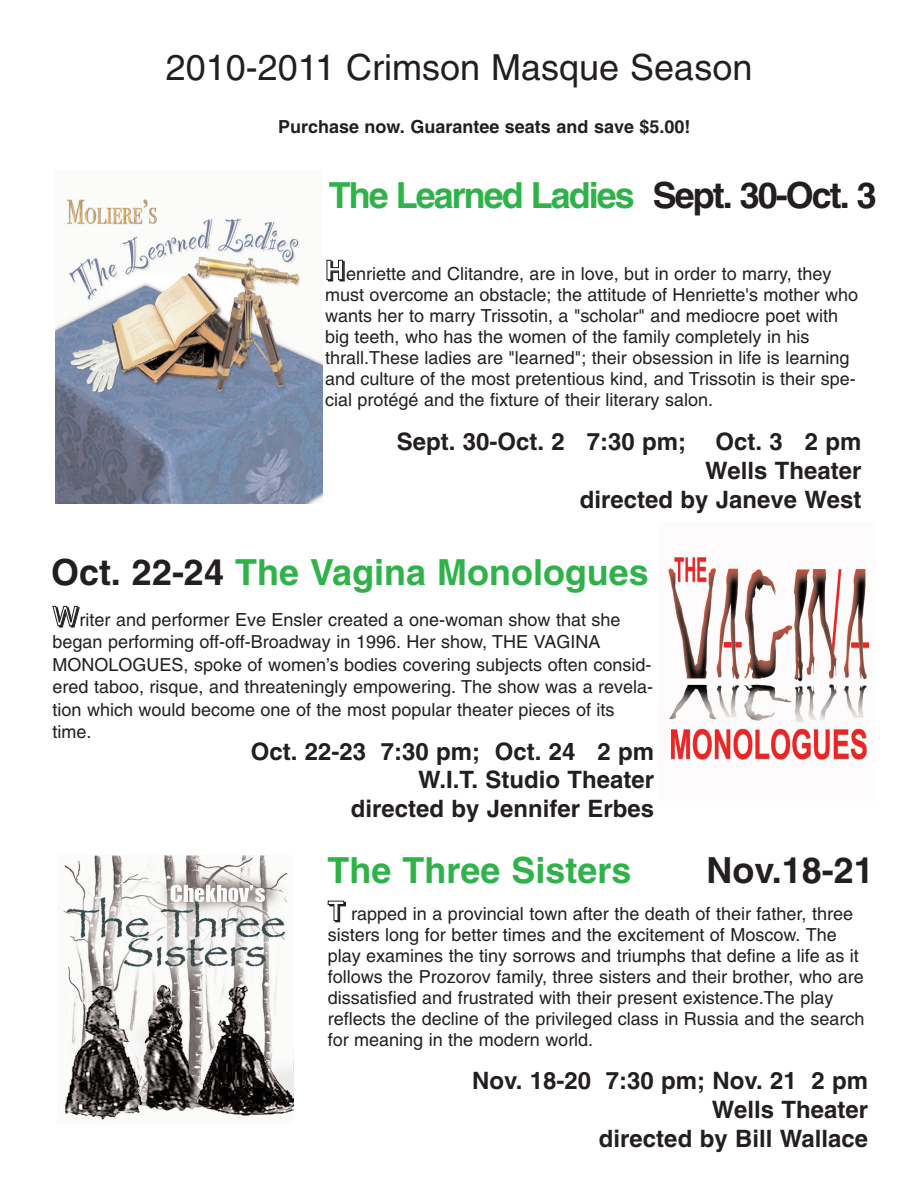
<style>
.page{position:relative;width:918px;height:1188px;background:#fff}
.page>*{position:absolute;margin:0;border:0;box-sizing:border-box;transform-origin:0 0}
.t1{font:700 36px "Helvetica";color:#30b24a}
.t2{font:700 36px "Helvetica";letter-spacing:-.055em;color:#30b24a}
.t3{font:36px "Helvetica";color:#231f20}
.t4{font:700 36px "Helvetica";color:#231f20}
.t5{font:700 24px/28.8px "Helvetica";color:#231f20;text-align:right}
.t6{font:18px/21px "Helvetica";color:#231f20}
.t7{font:700 18px "Helvetica";color:#231f20}
.s1{color:#231f20}
.s2{font-weight:700;font-size:27px;color:#fff}
.s3{font-size:27px;color:#fff}
</style>
<div class="page">
<img style="left:56px;top:199px;width:266px;height:304px">
<img style="left:668px;top:557px;width:202px;height:203px">
<img style="left:63px;top:856px;width:231px;height:264px">
<h1 class="t3" style="left:166px;top:54px;width:588px">2010-2011 Crimson Masque Season</h1>
<p class="t7" style="left:278px;top:120px;width:414px">Purchase now. Guarantee seats and save $5.00!</p>
<h1 class="t2" style="left:329px;top:181px;width:550px">The Learned Ladies <span class="s1">Sept. 30-Oct. 3</span></h1>
<p class="t6" style="left:325px;top:264px;width:535px"><span class="s2">H</span>enriette and Clitandre, are in love, but in order to marry, they must overcome an obstacle; the attitude of Henriette's mother who wants her to marry Trissotin, a "scholar" and mediocre poet with big teeth, who has the women of the family completely in his thrall.These ladies are "learned"; their obsession in life is learning and culture of the most pretentious kind, and Trissotin is their spe&shy;cial protégé and the fixture of their literary salon.</p>
<h2 class="t5" style="left:397px;top:429px;width:466px">Sept. 30-Oct. 2 7:30 pm; Oct. 3 2 pm<br>Wells Theater<br>directed by Janeve West</h2>
<h1 class="t1" style="left:51px;top:558px;width:599px"><span class="s1">Oct. 22-24</span> The Vagina Monologues</h1>
<p class="t6" style="left:52px;top:610px;width:602px;line-height:22.5px"><span class="s3">W</span>riter and performer Eve Ensler created a one-woman show that she began performing off-off-Broadway in 1996. Her show, THE VAGINA MONOLOGUES, spoke of women’s bodies covering subjects often consid&shy;ered taboo, risque, and threateningly empowering. The show was a revela&shy;tion which would become one of the most popular theater pieces of its time.</p>
<h2 class="t5" style="left:251px;top:739px;width:405px">Oct. 22-23 7:30 pm; Oct. 24 2 pm<br>W.I.T. Studio Theater<br>directed by Jennifer Erbes</h2>
<h1 class="t1" style="left:327px;top:856px;width:306px">The Three Sisters</h1>
<h1 class="t4" style="left:706px;top:856px;width:169px">Nov.18-21</h1>
<p class="t6" style="left:328px;top:905px;width:538px"><span class="s2">T</span> rapped in a provincial town after the death of their father, three sisters long for better times and the excitement of Moscow. The play examines the tiny sorrows and triumphs that define a life as it follows the Prozorov family, three sisters and their brother, who are dissatisfied and frustrated with their present existence.The play reflects the decline of the privileged class in Russia and the search for meaning in the modern world.</p>
<h2 class="t5" style="left:472px;top:1068px;width:397px">Nov. 18-20 7:30 pm; Nov. 21 2 pm<br>Wells Theater<br>directed by Bill Wallace</h2>
</div>
